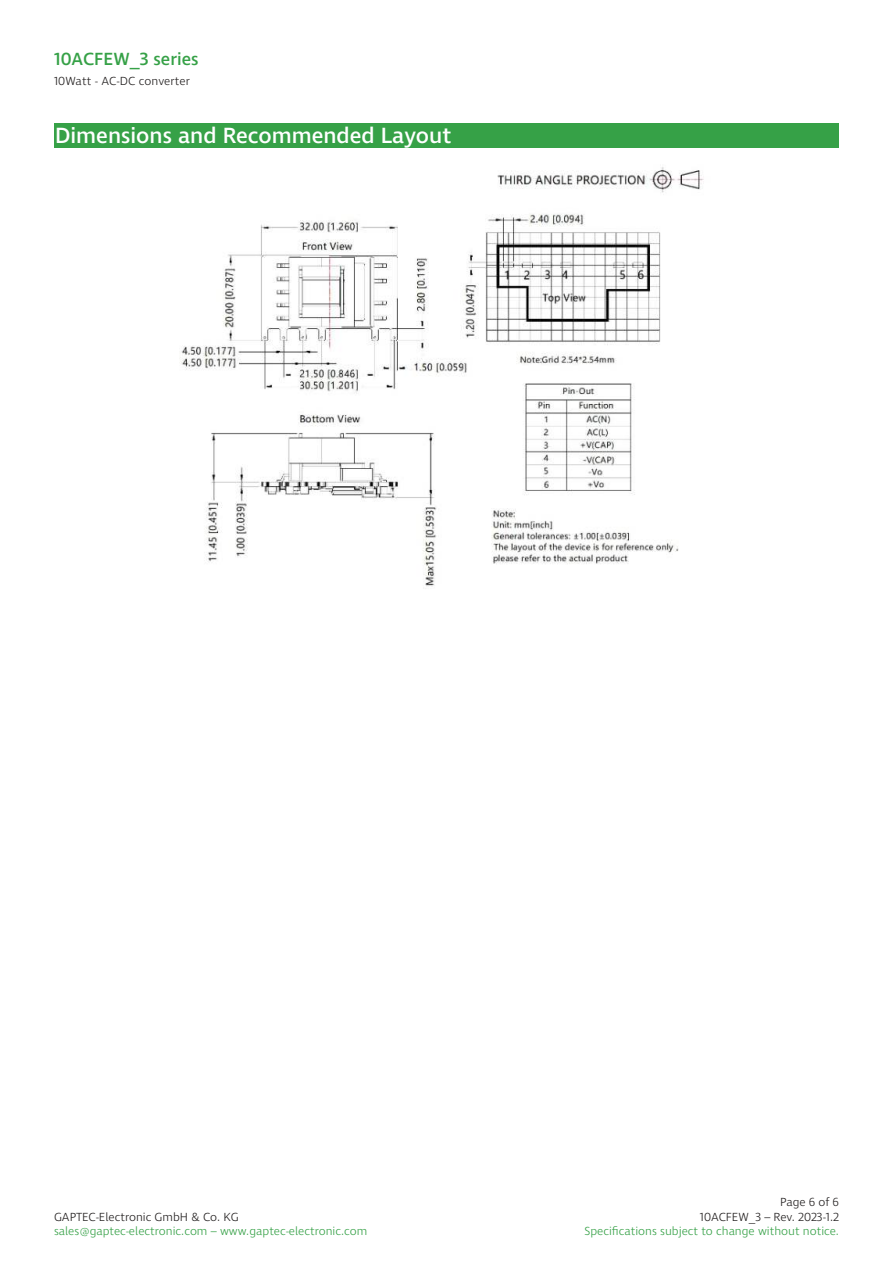
<style>
.page{position:relative;width:893px;height:1263px;background:#fff}
.page>*{position:absolute;margin:0;border:0;box-sizing:border-box;transform-origin:0 0}
.t1{font:500 22.5px "Ingra";color:#fff}
.t2{font:500 18px "Ingra";color:#36a147}
.t3{font:300 12px "Ingra";color:#36a147}
.t4{font:300 12px/14.4px "Ingra";color:#221f1f;text-align:right}
</style>
<div class="page">
<div style="left:54px;top:123px;width:785px;height:25px;background:#36a147"></div>
<img style="left:180px;top:167px;width:524px;height:420px">
<h2 class="t2" style="left:54px;top:52px;width:146px">10ACFEW_3 series</h2>
<p class="t4" style="left:54px;top:74px;width:138px">10Watt - AC-DC converter</p>
<h1 class="t1" style="left:55px;top:125px;width:398px">Dimensions and Recommended Layout</h1>
<p class="t4" style="left:54px;top:1210px;width:186px">GAPTEC-Electronic GmbH &amp; Co. KG</p>
<p class="t3" style="left:54px;top:1225px;width:315px">sales@gaptec-electronic.com – www.gaptec-electronic.com</p>
<p class="t4" style="left:700px;top:1195px;width:141px">Page 6 of 6<br>10ACFEW_3 – Rev. 2023-1.2</p>
<p class="t3" style="left:585px;top:1225px;width:256px">Specifications subject to change without notice.</p>
</div>
